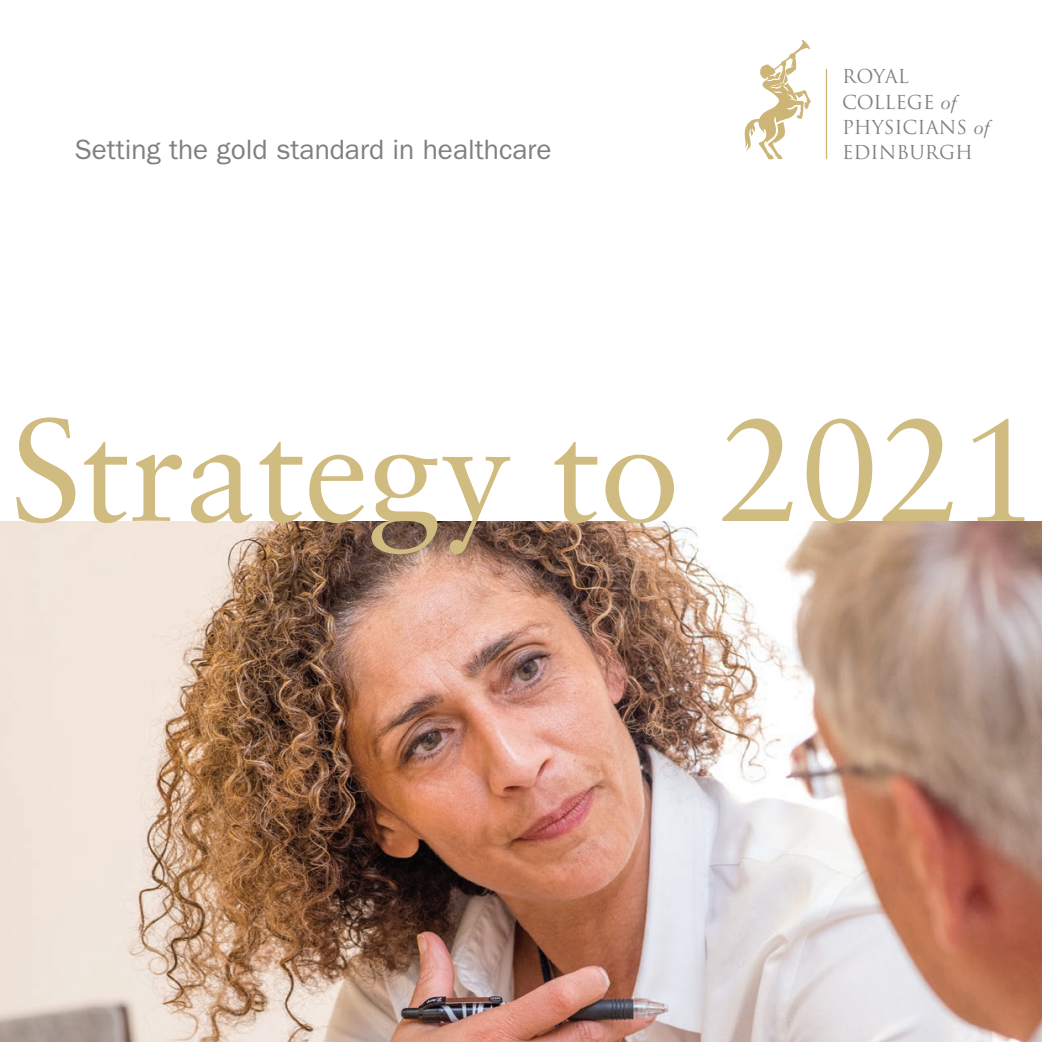
<style>
.page{position:relative;width:1042px;height:1042px;background:#fff}
.page>*{position:absolute;margin:0;border:0;box-sizing:border-box;transform-origin:0 0}
.t1{font:145.25px "Sabon LT Std";letter-spacing:-.005em;color:#d0bb81}
.t2{font:28px "ITC Franklin Gothic Std";color:#808083}
.t3{font:18.72px/25.2px "Trajan";color:#808083}
.s1{font-family:"Sabon Italic Os F"}
</style>
<div class="page">
<img style="left:0;top:521px;width:1042px;height:521px">
<svg style="left:744px;top:40px;width:66px;height:119px"></svg>
<hr style="left:826px;top:69px;width:1px;height:90px;background:#ccb576">
<h2 class="t2" style="left:74px;top:134px;width:479px">Setting the gold standard in healthcare</h2>
<p class="t3" style="left:842px;top:64px;width:149px">ROYAL<br>COLLEGE <span class="s1">of<br></span>PHYSICIANS <span class="s1">of<br></span>EDINBURGH</p>
<h1 class="t1" style="left:9px;top:384px;width:1032px">Strategy to 2021</h1>
</div>
